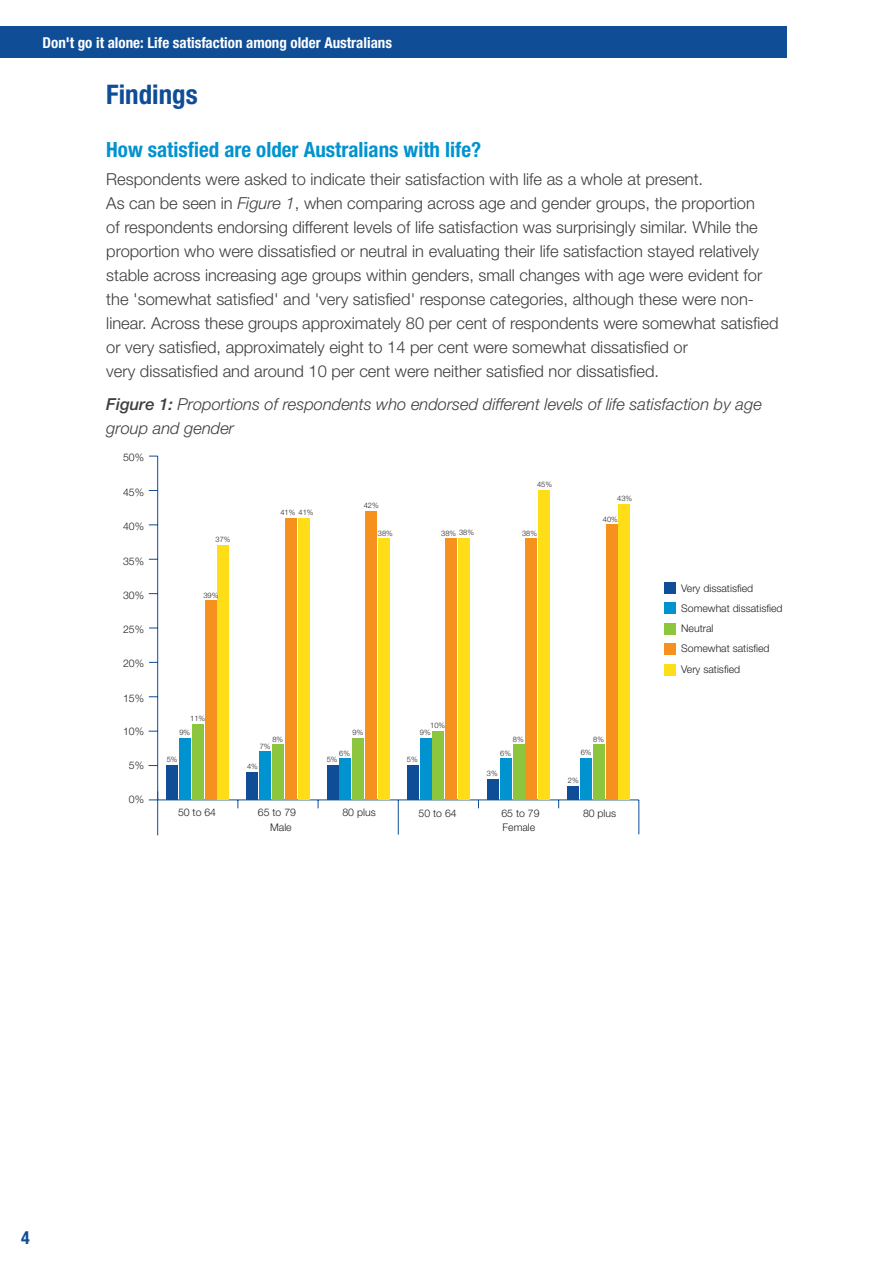
<style>
.page{position:relative;width:893px;height:1263px;background:#fff}
.page>*{position:absolute;margin:0;border:0;box-sizing:border-box;transform-origin:0 0}
._001_2016_MainHeadin{font:700 condensed 27px "Helvetica Neue LT Std";color:#0f4d96}
._002_2016_SubHeading{font:700 condensed 21px "Helvetica Neue LT Std";color:#0093d0}
.t1{font:700 condensed 18px "Helvetica Neue LT Std";color:#0f4d96}
._005_2016_NewBodyCop{font:300 16.5px/24px "Helvetica Neue LT Std";color:#3e3e3f}
._007_2016_TableTitle{font:italic 300 16.5px/24px "Helvetica Neue LT Std";color:#3e3e3f}
.t2{font:700 condensed 15px "Helvetica Neue LT Std";color:#fff}
.t3{font:300 10.5px/20.1px "Helvetica Neue LT Std";color:#231f20}
.t4{font:300 7.5px "Helvetica Neue LT Std";color:#231f20}
.s1{font-style:italic}
.s2{font-weight:500}
</style>
<div class="page">
<div style="left:0;top:27px;width:787px;height:31px;background:#0f4d96"></div>
<div style="left:664px;top:582px;width:12px;height:12px;background:#0f4d96"></div>
<div style="left:664px;top:602px;width:12px;height:12px;background:#0093d0"></div>
<div style="left:664px;top:623px;width:12px;height:11px;background:#8bc63e"></div>
<div style="left:664px;top:643px;width:12px;height:12px;background:#f6911e"></div>
<hr style="left:158px;top:799px;width:481px;height:1px;background:#0f4d96">
<hr style="left:398px;top:800px;width:1px;height:34px;background:#0f4d96">
<hr style="left:638px;top:800px;width:1px;height:34px;background:#0f4d96">
<hr style="left:157px;top:456px;width:1px;height:379px;background:#0f4d96">
<div style="left:218px;top:545px;width:11px;height:255px;background:#ffdd17"></div>
<div style="left:298px;top:518px;width:11px;height:282px;background:#ffdd17"></div>
<div style="left:378px;top:539px;width:12px;height:261px;background:#ffdd17"></div>
<div style="left:458px;top:539px;width:12px;height:261px;background:#ffdd17"></div>
<div style="left:538px;top:490px;width:12px;height:310px;background:#ffdd17"></div>
<div style="left:619px;top:504px;width:11px;height:296px;background:#ffdd17"></div>
<div style="left:205px;top:600px;width:11px;height:200px;background:#f6911e"></div>
<div style="left:285px;top:518px;width:12px;height:282px;background:#f6911e"></div>
<div style="left:365px;top:511px;width:12px;height:289px;background:#f6911e"></div>
<div style="left:445px;top:539px;width:12px;height:261px;background:#f6911e"></div>
<div style="left:526px;top:539px;width:11px;height:261px;background:#f6911e"></div>
<div style="left:606px;top:525px;width:11px;height:275px;background:#f6911e"></div>
<div style="left:192px;top:724px;width:12px;height:76px;background:#8bc63e"></div>
<div style="left:272px;top:745px;width:12px;height:55px;background:#8bc63e"></div>
<div style="left:352px;top:738px;width:12px;height:62px;background:#8bc63e"></div>
<div style="left:433px;top:731px;width:11px;height:69px;background:#8bc63e"></div>
<div style="left:513px;top:745px;width:11px;height:55px;background:#8bc63e"></div>
<div style="left:593px;top:745px;width:11px;height:55px;background:#8bc63e"></div>
<div style="left:179px;top:738px;width:12px;height:62px;background:#0093d0"></div>
<div style="left:259px;top:752px;width:12px;height:48px;background:#0093d0"></div>
<div style="left:340px;top:759px;width:11px;height:41px;background:#0093d0"></div>
<div style="left:420px;top:738px;width:11px;height:62px;background:#0093d0"></div>
<div style="left:500px;top:759px;width:11px;height:41px;background:#0093d0"></div>
<div style="left:580px;top:759px;width:12px;height:41px;background:#0093d0"></div>
<div style="left:166px;top:765px;width:12px;height:35px;background:#0f4d96"></div>
<div style="left:247px;top:772px;width:11px;height:28px;background:#0f4d96"></div>
<div style="left:327px;top:765px;width:11px;height:35px;background:#0f4d96"></div>
<div style="left:407px;top:765px;width:11px;height:35px;background:#0f4d96"></div>
<div style="left:487px;top:779px;width:12px;height:21px;background:#0f4d96"></div>
<div style="left:567px;top:786px;width:12px;height:14px;background:#0f4d96"></div>
<div style="left:664px;top:664px;width:12px;height:11px;background:#ffdd17"></div>
<p class="t2" style="left:43px;top:33px;width:351px">Don't go it alone: Life satisfaction among older Australians</p>
<p class="_001_2016_MainHeadin" style="left:106px;top:78px;width:93px">Findings</p>
<p class="_002_2016_SubHeading" style="left:106px;top:137px;width:376px">How satisfied are older Australians with life?</p>
<p class="_005_2016_NewBodyCop" style="left:106px;top:167px;width:674px">Respondents were asked to indicate their satisfaction with life as a whole at present.<br>As can be seen in <span class="s1">Figure 1</span>, when comparing across age and gender groups, the proportion<br>of respondents endorsing different levels of life satisfaction was surprisingly similar. While the proportion who were dissatisfied or neutral in evaluating their life satisfaction stayed relatively stable across increasing age groups within genders, small changes with age were evident for the 'somewhat satisfied' and 'very satisfied' response categories, although these were non&shy;linear. Across these groups approximately 80 per cent of respondents were somewhat satisfied or very satisfied, approximately eight to 14 per cent were somewhat dissatisfied or<br>very dissatisfied and around 10 per cent were neither satisfied nor dissatisfied.</p>
<p class="_007_2016_TableTitle" style="left:106px;top:392px;width:657px"><span class="s2">Figure 1:</span> Proportions of respondents who endorsed different levels of life satisfaction by age group and gender</p>
<p class="t3" style="left:123px;top:447px;width:23px">50%</p>
<p class="t3" style="left:123px;top:482px;width:23px">45%</p>
<p class="t3" style="left:123px;top:516px;width:23px">40%</p>
<p class="t3" style="left:123px;top:550px;width:23px">35%</p>
<p class="t3" style="left:123px;top:585px;width:23px">30%</p>
<p class="t3" style="left:123px;top:619px;width:23px">25%</p>
<p class="t3" style="left:123px;top:653px;width:23px">20%</p>
<p class="t3" style="left:123px;top:688px;width:23px">15%</p>
<p class="t3" style="left:123px;top:721px;width:23px">10%</p>
<p class="t3" style="left:129px;top:755px;width:17px">5%</p>
<p class="t3" style="left:129px;top:789px;width:17px">0%</p>
<p class="t4" style="left:216px;top:535px;width:17px">37%</p>
<p class="t4" style="left:203px;top:590px;width:17px">39%</p>
<p class="t4" style="left:280px;top:508px;width:35px">41% 41%</p>
<p class="t4" style="left:364px;top:501px;width:17px">42%</p>
<p class="t4" style="left:537px;top:480px;width:17px">45%</p>
<p class="t4" style="left:378px;top:528px;width:17px">38%</p>
<p class="t4" style="left:441px;top:528px;width:34px">38% 38%</p>
<p class="t4" style="left:522px;top:528px;width:17px">38%</p>
<p class="t4" style="left:617px;top:494px;width:17px">43%</p>
<p class="t4" style="left:603px;top:515px;width:17px">40%</p>
<p class="t4" style="left:190px;top:714px;width:17px">11%</p>
<p class="t4" style="left:179px;top:728px;width:12px">9%</p>
<p class="t4" style="left:167px;top:755px;width:12px">5%</p>
<p class="t4" style="left:272px;top:734px;width:12px">8%</p>
<p class="t4" style="left:260px;top:741px;width:12px">7%</p>
<p class="t4" style="left:247px;top:762px;width:12px">4%</p>
<p class="t3" style="left:178px;top:802px;width:40px">50 to 64</p>
<p class="t3" style="left:270px;top:805px;width:27px;line-height:15px;text-indent:-12px">65 to 79<br>Male</p>
<p class="t4" style="left:353px;top:727px;width:12px">9%</p>
<p class="t4" style="left:430px;top:721px;width:17px">10%</p>
<p class="t4" style="left:420px;top:728px;width:12px">9%</p>
<p class="t4" style="left:513px;top:734px;width:12px">8%</p>
<p class="t4" style="left:593px;top:734px;width:12px">8%</p>
<p class="t4" style="left:339px;top:748px;width:12px">6%</p>
<p class="t4" style="left:327px;top:755px;width:12px">5%</p>
<p class="t4" style="left:407px;top:755px;width:12px">5%</p>
<p class="t4" style="left:500px;top:748px;width:12px">6%</p>
<p class="t4" style="left:581px;top:748px;width:12px">6%</p>
<p class="t4" style="left:487px;top:769px;width:12px">3%</p>
<p class="t4" style="left:568px;top:776px;width:12px">2%</p>
<p class="t3" style="left:342px;top:802px;width:35px">80 plus</p>
<p class="t3" style="left:419px;top:803px;width:40px">50 to 64</p>
<p class="t3" style="left:501px;top:803px;width:40px">65 to 79</p>
<p class="t3" style="left:583px;top:803px;width:35px">80 plus</p>
<p class="t3" style="left:503px;top:817px;width:34px">Female</p>
<p class="t3" style="left:681px;top:578px;width:103px">Very dissatisfied<br>Somewhat dissatisfied<br>Neutral<br>Somewhat satisfied<br>Very satisfied</p>
<p class="t1" style="left:21px;top:1226px;width:10px">4</p>
</div>
